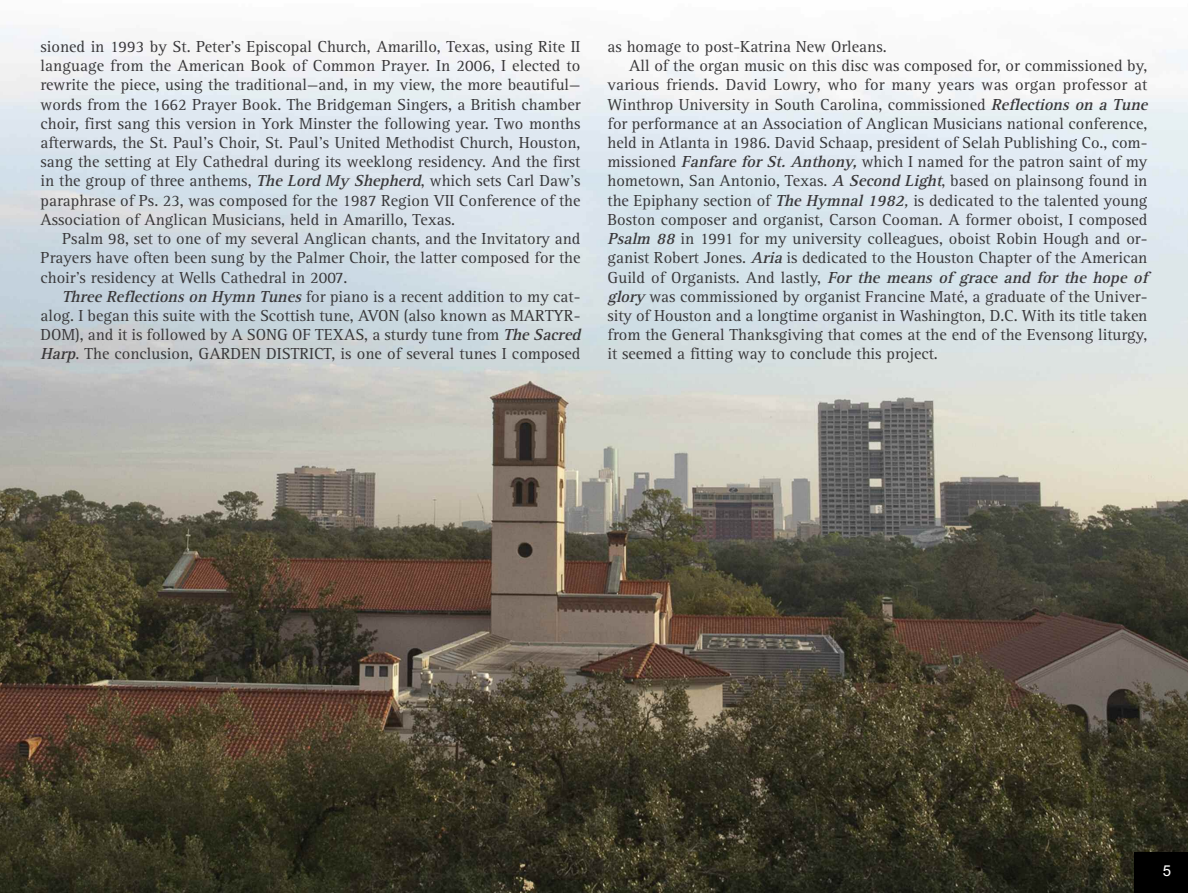
<style>
.page{position:relative;width:1188px;height:893px;background:#fff}
.page>*{position:absolute;margin:0;border:0;box-sizing:border-box;transform-origin:0 0}
.t1{font:16.5px/19.2px "Rotis Serif";color:#39383a;text-align:justify}
.t2{font:italic 700 16.5px "Rotis Serif";color:#39383a}
.t3{font:15px "Arial";color:#fff}
.s1{font-weight:700;font-style:italic}
.s2{font-style:italic}
.s3{font-weight:400;font-style:normal}
</style>
<div class="page">
<img style="left:0;top:422px;width:1188px;height:470px">
<img style="left:0;top:28px;width:1188px;height:394px">
<div style="left:1134px;top:852px;width:54px;height:41px;background:#000"></div>
<p class="t1" style="left:40px;top:39px;width:542px">sioned in 1993 by St. Peter’s Episcopal Church, Amarillo, Texas, using Rite II language from the American Book of Common Prayer. In 2006, I elected to rewrite the piece, using the traditional—and, in my view, the more beautiful— words from the 1662 Prayer Book. The Bridgeman Singers, a British chamber choir, first sang this version in York Minster the following year. Two months afterwards, the St. Paul’s Choir, St. Paul’s United Methodist Church, Houston, sang the setting at Ely Cathedral during its weeklong residency. And the first in the group of three anthems, <span class="s1">The Lord My Shepherd</span>, which sets Carl Daw’s paraphrase of Ps. 23, was composed for the 1987 Region VII Conference of the Association of Anglican Musicians, held in Amarillo, Texas.</p>
<p class="t1" style="left:40px;top:231px;width:542px;text-indent:22px">Psalm 98, set to one of my several Anglican chants, and the Invitatory and Prayers have often been sung by the Palmer Choir, the latter composed for the choir’s residency at Wells Cathedral in 2007.</p>
<p class="t1" style="left:40px;top:288px;width:542px;text-indent:22px"><span class="s1">ThreeReflectionsonHymnTunes</span>for piano is a recent addition to my cat&shy;alog. I began this suite with the Scottish tune, AVON (also known as MARTYR-DOM), and it is followed by A SONG OF TEXAS, a sturdy tune from <span class="s1">TheSacred Harp</span>. The conclusion, GARDEN DISTRICT, is one of several tunes I composed</p>
<p class="t1" style="left:607px;top:39px;width:281px">as homage to post-Katrina New Orleans.</p>
<p class="t1" style="left:629px;top:58px;width:520px">All of the organ music on this disc was composed for, or commissioned by,</p>
<p class="t1" style="left:607px;top:77px;width:541px">various friends. David Lowry, who for many years was organ professor at</p>
<p class="t1" style="left:607px;top:96px;width:545px">Winthrop University in South Carolina, commissioned <span class="s1">Reflections on a Tune</span></p>
<p class="t1" style="left:608px;top:115px;width:542px">for performance at an Association of Anglican Musicians national conference,</p>
<p class="t1" style="left:608px;top:135px;width:541px">held in Atlanta in 1986. David Schaap, president of Selah Publishing Co., com-</p>
<p class="t1" style="left:608px;top:154px;width:542px">missioned <span class="s1">Fanfare for St. Anthony,</span> which I named for the patron saint of my</p>
<p class="t1" style="left:607px;top:173px;width:542px">hometown, San Antonio, Texas. <span class="s1">A Second Light</span>, based on plainsong found in</p>
<p class="t1" style="left:607px;top:192px;width:542px">the Epiphany section of <span class="s1">The Hymnal 1982</span><span class="s2">,</span> is dedicated to the talented young</p>
<p class="t1" style="left:607px;top:211px;width:541px">Boston composer and organist, Carson Cooman. A former oboist, I composed</p>
<p class="t1" style="left:608px;top:231px;width:542px"><span class="s1">Psalm 88</span> in 1991 for my university colleagues, oboist Robin Hough and or-</p>
<p class="t1" style="left:607px;top:250px;width:542px">ganist Robert Jones. <span class="s1">Aria</span>is dedicated to the Houston Chapter of the American</p>
<p class="t2" style="left:607px;top:271px;width:542px"><span class="s3">Guild of Organists. And lastly,</span> For the means of grace and for the hope of</p>
<p class="t1" style="left:608px;top:288px;width:541px"><span class="s1">glory</span> was commissioned by organist Francine Maté, a graduate of the Univer-</p>
<p class="t1" style="left:607px;top:307px;width:541px">sity of Houston and a longtime organist in Washington, D.C. With its title taken</p>
<p class="t1" style="left:607px;top:327px;width:542px">from the General Thanksgiving that comes at the end of the Evensong liturgy,</p>
<p class="t1" style="left:607px;top:346px;width:332px">it seemed a fitting way to conclude this project.</p>
<p class="t3" style="left:1163px;top:862px;width:10px">5</p>
</div>
